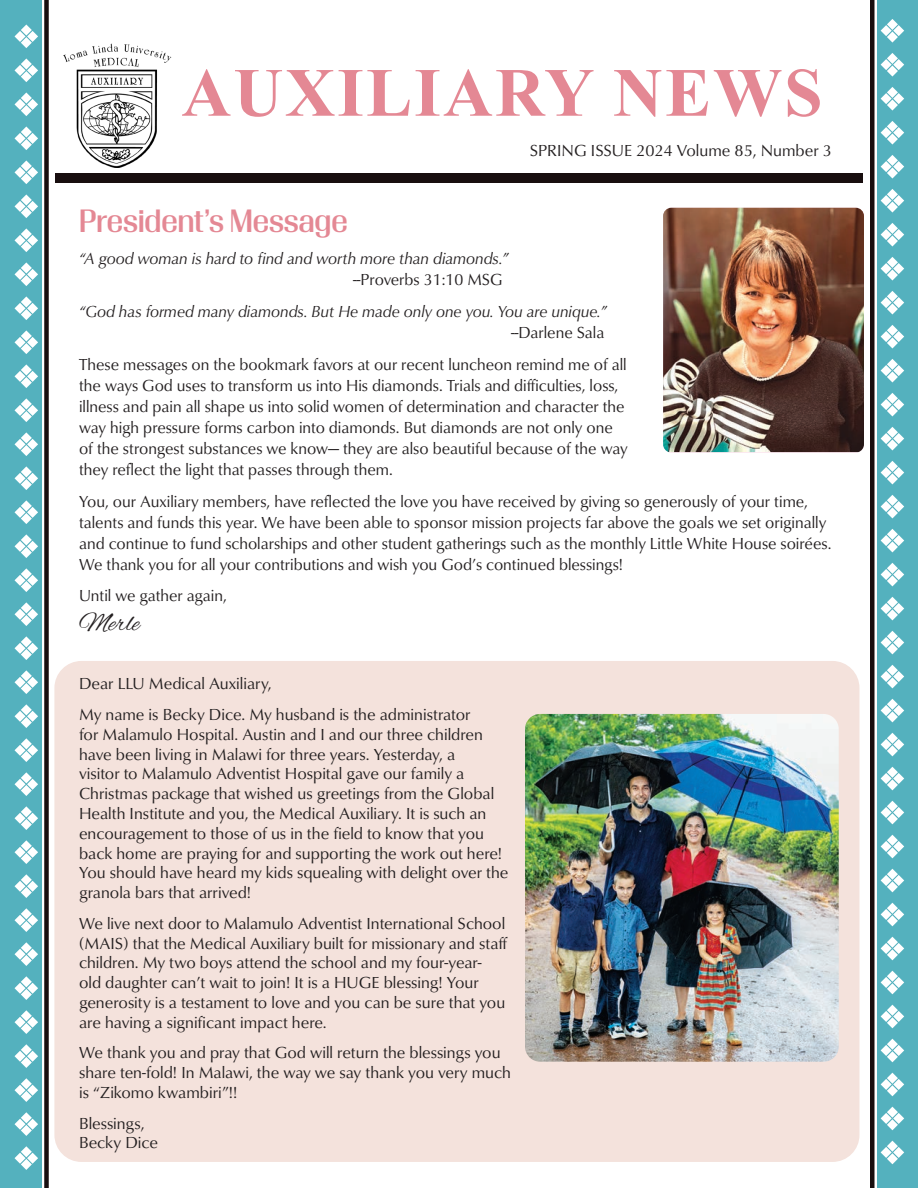
<style>
.page{position:relative;width:918px;height:1188px;background:#fff}
.page>*{position:absolute;margin:0;border:0;box-sizing:border-box;transform-origin:0 0}
.t1{font:500 30px "Timonium";color:#e48894}
.t2{font:27px "Alex Brush";color:#231f20}
.t3{font:16.5px/19.8px "Classico URW";color:#231f20}
.t4{font:italic 16.5px "Classico URW";color:#231f20}
</style>
<div class="page">
<div style="left:56px;top:173px;width:807px;height:10px;background:#180e0f"></div>
<div style="left:54px;top:661px;width:805px;height:501px;background:#f4e2dc;border-radius:27px"></div>
<img style="left:525px;top:714px;width:314px;height:348px">
<img style="left:663px;top:208px;width:201px;height:244px">
<svg style="left:182px;top:69px;width:638px;height:48px"></svg>
<img style="left:63px;top:43px;width:109px;height:125px">
<div style="left:0;top:0;width:41px;height:1188px;background:#54b1be"></div>
<svg style="left:15px;top:296px;width:23px;height:24px"></svg>
<svg style="left:15px;top:330px;width:23px;height:24px"></svg>
<svg style="left:15px;top:364px;width:23px;height:24px"></svg>
<svg style="left:15px;top:398px;width:23px;height:24px"></svg>
<svg style="left:15px;top:432px;width:23px;height:24px"></svg>
<svg style="left:15px;top:466px;width:23px;height:24px"></svg>
<svg style="left:15px;top:500px;width:23px;height:24px"></svg>
<svg style="left:15px;top:534px;width:23px;height:24px"></svg>
<svg style="left:15px;top:568px;width:23px;height:24px"></svg>
<svg style="left:15px;top:25px;width:23px;height:23px"></svg>
<svg style="left:15px;top:59px;width:23px;height:23px"></svg>
<svg style="left:15px;top:92px;width:23px;height:24px"></svg>
<svg style="left:15px;top:126px;width:23px;height:24px"></svg>
<svg style="left:15px;top:160px;width:23px;height:24px"></svg>
<svg style="left:15px;top:194px;width:23px;height:24px"></svg>
<svg style="left:15px;top:228px;width:23px;height:24px"></svg>
<svg style="left:15px;top:262px;width:23px;height:24px"></svg>
<svg style="left:15px;top:908px;width:23px;height:24px"></svg>
<svg style="left:15px;top:602px;width:23px;height:24px"></svg>
<svg style="left:15px;top:636px;width:23px;height:24px"></svg>
<svg style="left:15px;top:670px;width:23px;height:24px"></svg>
<svg style="left:15px;top:704px;width:23px;height:24px"></svg>
<svg style="left:15px;top:738px;width:23px;height:24px"></svg>
<svg style="left:15px;top:772px;width:23px;height:24px"></svg>
<svg style="left:15px;top:806px;width:23px;height:24px"></svg>
<svg style="left:15px;top:840px;width:23px;height:24px"></svg>
<svg style="left:15px;top:874px;width:23px;height:24px"></svg>
<svg style="left:15px;top:1044px;width:23px;height:24px"></svg>
<svg style="left:15px;top:1078px;width:23px;height:24px"></svg>
<svg style="left:15px;top:1112px;width:23px;height:24px"></svg>
<svg style="left:15px;top:1146px;width:23px;height:24px"></svg>
<svg style="left:15px;top:942px;width:23px;height:24px"></svg>
<svg style="left:15px;top:976px;width:23px;height:24px"></svg>
<svg style="left:15px;top:1010px;width:23px;height:24px"></svg>
<div style="left:44px;top:0;width:5px;height:1188px;background:#180e0f"></div>
<div style="left:878px;top:0;width:40px;height:1188px;background:#54b1be"></div>
<svg style="left:881px;top:869px;width:23px;height:23px"></svg>
<svg style="left:881px;top:835px;width:23px;height:23px"></svg>
<svg style="left:881px;top:801px;width:23px;height:23px"></svg>
<svg style="left:881px;top:767px;width:23px;height:23px"></svg>
<svg style="left:881px;top:733px;width:23px;height:23px"></svg>
<svg style="left:881px;top:699px;width:23px;height:23px"></svg>
<svg style="left:881px;top:665px;width:23px;height:23px"></svg>
<svg style="left:881px;top:631px;width:23px;height:23px"></svg>
<svg style="left:881px;top:597px;width:23px;height:23px"></svg>
<svg style="left:881px;top:1141px;width:23px;height:23px"></svg>
<svg style="left:881px;top:1107px;width:23px;height:23px"></svg>
<svg style="left:881px;top:1073px;width:23px;height:23px"></svg>
<svg style="left:881px;top:1039px;width:23px;height:23px"></svg>
<svg style="left:881px;top:1005px;width:23px;height:23px"></svg>
<svg style="left:881px;top:971px;width:23px;height:23px"></svg>
<svg style="left:881px;top:937px;width:23px;height:23px"></svg>
<svg style="left:881px;top:903px;width:23px;height:23px"></svg>
<svg style="left:881px;top:257px;width:23px;height:24px"></svg>
<svg style="left:881px;top:563px;width:23px;height:23px"></svg>
<svg style="left:881px;top:529px;width:23px;height:23px"></svg>
<svg style="left:881px;top:495px;width:23px;height:23px"></svg>
<svg style="left:881px;top:461px;width:23px;height:23px"></svg>
<svg style="left:881px;top:427px;width:23px;height:23px"></svg>
<svg style="left:881px;top:393px;width:23px;height:23px"></svg>
<svg style="left:881px;top:359px;width:23px;height:23px"></svg>
<svg style="left:881px;top:325px;width:23px;height:23px"></svg>
<svg style="left:881px;top:291px;width:23px;height:23px"></svg>
<svg style="left:881px;top:121px;width:23px;height:24px"></svg>
<svg style="left:881px;top:87px;width:23px;height:24px"></svg>
<svg style="left:881px;top:53px;width:23px;height:24px"></svg>
<svg style="left:881px;top:19px;width:23px;height:24px"></svg>
<svg style="left:881px;top:223px;width:23px;height:24px"></svg>
<svg style="left:881px;top:189px;width:23px;height:24px"></svg>
<svg style="left:881px;top:155px;width:23px;height:24px"></svg>
<hr style="left:870px;top:0;width:4px;height:1188px;background:#180e0f">
<p class="t3" style="left:530px;top:139px;width:304px">SPRING ISSUE 2024 Volume 85, Number 3</p>
<p class="t1" style="left:79px;top:204px;width:270px">President’s Message</p>
<p class="t4" style="left:79px;top:246px;width:431px">“A good woman is hard to find and worth more than diamonds.”</p>
<p class="t3" style="left:353px;top:269px;width:151px">--Proverbs 31:10 MSG</p>
<p class="t4" style="left:79px;top:299px;width:529px">“God has formed many diamonds. But He made only one you. You are unique.”</p>
<p class="t3" style="left:511px;top:322px;width:95px">--Darlene Sala</p>
<p class="t3" style="left:79px;top:353px;width:550px;line-height:21px">These messages on the bookmark favors at our recent luncheon remind me of all the ways God uses to transform us into His diamonds. Trials and difficulties, loss, illness and pain all shape us into solid women of determination and character the way high pressure forms carbon into diamonds. But diamonds are not only one of the strongest substances we know— they are also beautiful because of the way they reflect the light that passes through them.</p>
<p class="t3" style="left:79px;top:490px;width:754px;line-height:21px">You, our Auxiliary members, have reflected the love you have received by giving so generously of your time, talents and funds this year. We have been able to sponsor mission projects far above the goals we set originally and continue to fund scholarships and other student gatherings such as the monthly Little White House soirées.<br>We thank you for all your contributions and wish you God’s continued blessings!</p>
<p class="t3" style="left:79px;top:585px;width:149px">Until we gather again,</p>
<p class="t2" style="left:79px;top:608px;width:62px">Merle</p>
<p class="t3" style="left:79px;top:673px;width:194px">Dear LLU Medical Auxiliary,</p>
<p class="t3" style="left:79px;top:704px;width:431px">My name is Becky Dice. My husband is the administrator<br>for Malamulo Hospital. Austin and I and our three children have been living in Malawi for three years. Yesterday, a<br>visitor to Malamulo Adventist Hospital gave our family a Christmas package that wished us greetings from the Global Health Institute and you, the Medical Auxiliary. It is such an encouragement to those of us in the field to know that you back home are praying for and supporting the work out here!<br>You should have heard my kids squealing with delight over the granola bars that arrived!</p>
<p class="t3" style="left:79px;top:912px;width:430px">We live next door to Malamulo Adventist International School (MAIS) that the Medical Auxiliary built for missionary and staff children. My two boys attend the school and my four-year&shy;old daughter can’t wait to join! It is a HUGE blessing! Your generosity is a testament to love and you can be sure that you are having a significant impact here.</p>
<p class="t3" style="left:79px;top:1042px;width:433px">We thank you and pray that God will return the blessings you share ten-fold! In Malawi, the way we say thank you very much is “Zikomo kwambiri”!!</p>
<p class="t3" style="left:79px;top:1112px;width:67px">Blessings,</p>
<p class="t3" style="left:79px;top:1132px;width:80px">Becky Dice</p>
</div>
